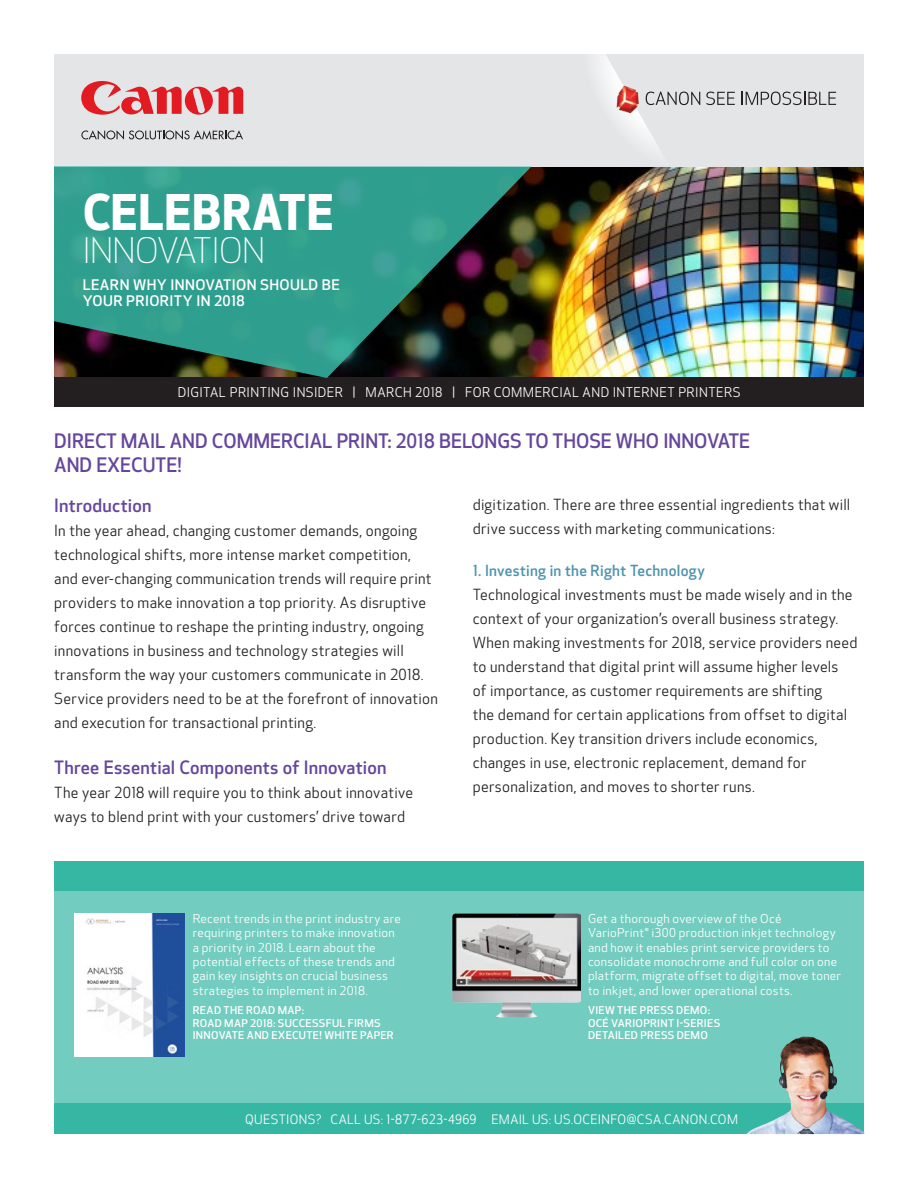
<style>
.page{position:relative;width:918px;height:1188px;background:#fff}
.page>*{position:absolute;margin:0;border:0;box-sizing:border-box;transform-origin:0 0}
.t1{font:700 48px "Optic Sans 401";letter-spacing:.02em;color:#fff}
.t2{font:300 34.5px "Optic Sans 101";color:#fff}
.t3{font:500 19.5px/23.4px "Optic Sans 301";color:#65469c}
.t4{font:500 18px "Optic Sans 301";letter-spacing:.01em;color:#65469c}
.t5{font:15px/24px "Optic Sans 201";letter-spacing:.02em;color:#231f20}
.t6{font:500 15px "Optic Sans 301";letter-spacing:.02em;color:#4e94ad}
.t7{font:500 14.25px/16.5px "Optic Sans 301";letter-spacing:.025em;color:#fff;scale:1.05 1}
.t8{font:13.2px "Optic Sans 201";letter-spacing:.035em;color:#fff}
.t9{font:12.75px "Optic Sans 201";letter-spacing:.025em;color:#fff}
.t10{font:12px/14.4px "Optic Sans 201";letter-spacing:.02em;color:#fff;scale:1.05 1}
.t11{font:500 10.5px/12.6px "Optic Sans 301";letter-spacing:.03em;color:#fff;scale:1.05 1}
</style>
<div class="page">
<img style="left:531px;top:166px;width:333px;height:212px">
<div style="left:54px;top:54px;width:810px;height:112px;background:#e4e5e7"></div>
<svg style="left:81px;top:130px;width:162px;height:10px"></svg>
<svg style="left:81px;top:81px;width:162px;height:34px"></svg>
<svg style="left:575px;top:54px;width:125px;height:114px"></svg>
<svg style="left:706px;top:92px;width:29px;height:13px"></svg>
<svg style="left:741px;top:92px;width:95px;height:13px"></svg>
<div style="left:54px;top:378px;width:810px;height:29px;background:#231f20"></div>
<div style="left:54px;top:891px;width:810px;height:213px;background:#72ccbf"></div>
<svg style="left:54px;top:166px;width:477px;height:212px;background:#2b786a"></svg>
<div style="left:54px;top:862px;width:810px;height:29px;background:#36b7a4"></div>
<div style="left:54px;top:1104px;width:810px;height:30px;background:#36b7a4"></div>
<img style="left:746px;top:1036px;width:118px;height:98px">
<img style="left:74px;top:913px;width:110px;height:143px">
<img style="left:452px;top:914px;width:128px;height:104px">
<h1 class="t1" style="left:83px;top:184px;width:252px">CELEBRATE</h1>
<h2 class="t2" style="left:83px;top:231px;width:184px">INNOVATION</h2>
<p class="t7" style="left:83px;top:277px;width:246px">LEARN WHY INNOVATION SHOULD BE<br>YOUR PRIORITY IN 2018</p>
<p class="t8" style="left:178px;top:385px;width:564px">DIGITAL PRINTING INSIDER | MARCH 2018 | FOR COMMERCIAL AND INTERNET PRINTERS</p>
<h3 class="t3" style="left:54px;top:430px;width:698px">DIRECT MAIL AND COMMERCIAL PRINT: 2018 BELONGS TO THOSE WHO INNOVATE<br>AND EXECUTE!</h3>
<p class="t5" style="left:473px;top:493px;width:379px">digitization. There are three essential ingredients that will drive success with marketing communications:</p>
<p class="t6" style="left:473px;top:562px;width:234px">1. Investing in the Right Technology</p>
<p class="t5" style="left:473px;top:583px;width:386px">Technological investments must be made wisely and in the context of your organization’s overall business strategy.<br>When making investments for 2018, service providers need to understand that digital print will assume higher levels<br>of importance, as customer requirements are shifting<br>the demand for certain applications from offset to digital production. Key transition drivers include economics, changes in use, electronic replacement, demand for personalization, and moves to shorter runs.</p>
<p class="t4" style="left:54px;top:495px;width:99px">Introduction</p>
<p class="t5" style="left:54px;top:519px;width:385px">In the year ahead, changing customer demands, ongoing technological shifts, more intense market competition, and ever-changing communication trends will require print providers to make innovation a top priority. As disruptive forces continue to reshape the printing industry, ongoing innovations in business and technology strategies will transform the way your customers communicate in 2018.<br>Service providers need to be at the forefront of innovation and execution for transactional printing.</p>
<p class="t4" style="left:54px;top:757px;width:334px">Three Essential Components of Innovation</p>
<p class="t5" style="left:54px;top:781px;width:360px">The year 2018 will require you to think about innovative ways to blend print with your customers’ drive toward</p>
<p class="t10" style="left:193px;top:912px;width:200px">Recent trends in the print industry are requiring printers to make innovation a priority in 2018. Learn about the potential effects of these trends and gain key insights on crucial business strategies to implement in 2018.</p>
<p class="t11" style="left:193px;top:1004px;width:193px">READ THE ROAD MAP:<br>ROAD MAP 2018: SUCCESSFUL FIRMS<br>INNOVATE AND EXECUTE! WHITE PAPER</p>
<p class="t10" style="left:588px;top:912px;width:243px">Get a thorough overview of the Océ VarioPrint® i300 production inkjet technology and how it enables print service providers to consolidate monochrome and full color on one platform, migrate offset to digital, move toner to inkjet, and lower operational costs.</p>
<p class="t11" style="left:588px;top:1004px;width:127px">VIEW THE PRESS DEMO:<br>OCÉ VARIOPRINT I-SERIES<br>DETAILED PRESS DEMO</p>
<p class="t9" style="left:245px;top:1112px;width:494px">QUESTIONS? CALL US: 1-877-623-4969 EMAIL US: US.OCEINFO@CSA.CANON.COM</p>
</div>
